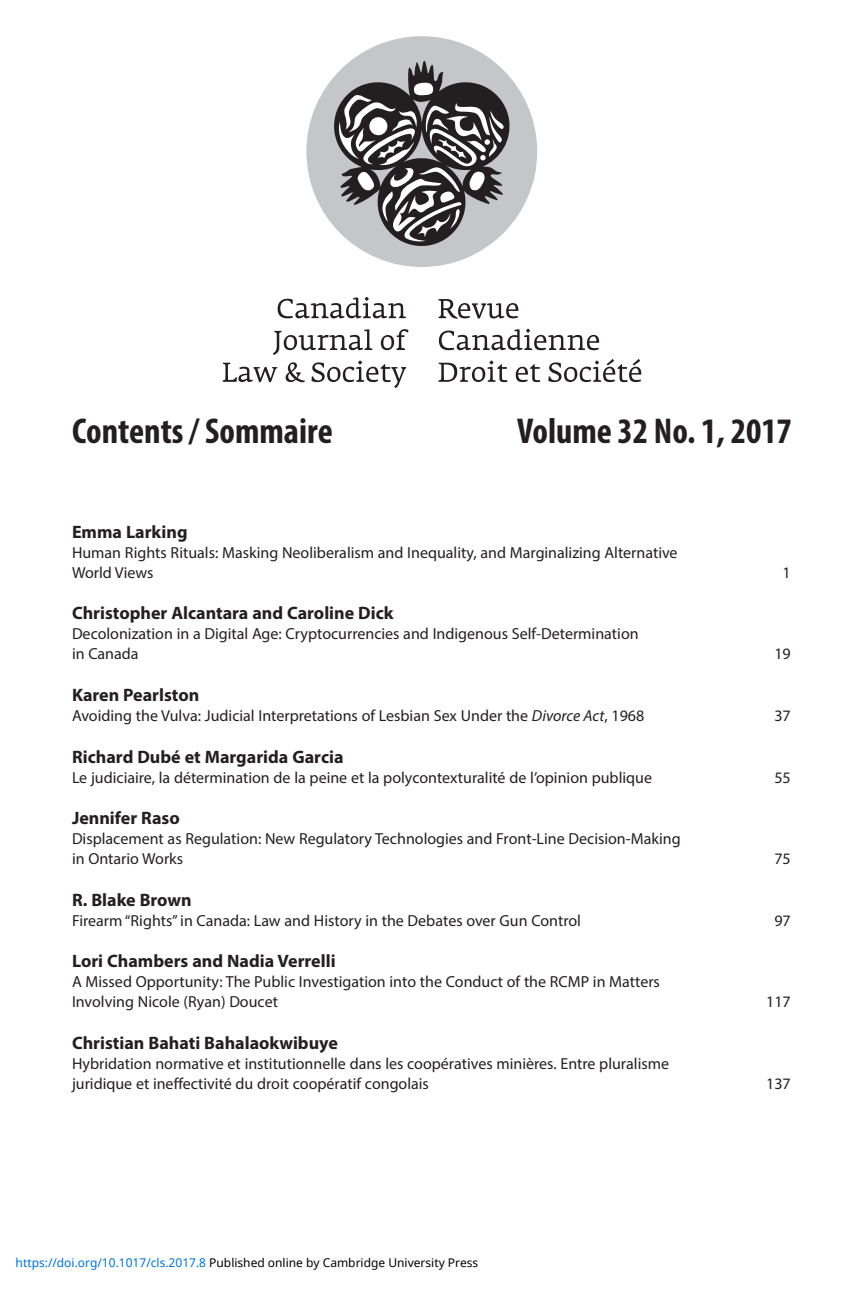
<style>
.page{position:relative;width:864px;height:1296px;background:#fff}
.page>*{position:absolute;margin:0;border:0;box-sizing:border-box;transform-origin:0 0}
.t1{font:700 condensed 36px "Myriad Pro";color:#231f20}
.t2{font:700 18px "Myriad Pro";color:#231f20}
.t3{font:16px/20px "Myriad Pro";color:#231f20}
.t4{font:12px "Noto Sans";color:#000}
.s1{font-style:italic}
.s2{color:#0172cf}
</style>
<div class="page">
<div style="left:306px;top:36px;width:231px;height:231px;background:#c5c6c8;border-radius:50%"></div>
<svg style="left:331px;top:61px;width:181px;height:188px"></svg>
<svg style="left:278px;top:297px;width:128px;height:21px"></svg>
<svg style="left:223px;top:329px;width:185px;height:59px"></svg>
<svg style="left:438px;top:299px;width:80px;height:20px"></svg>
<svg style="left:439px;top:329px;width:160px;height:21px"></svg>
<svg style="left:438px;top:360px;width:69px;height:22px"></svg>
<svg style="left:516px;top:364px;width:24px;height:18px"></svg>
<svg style="left:548px;top:359px;width:93px;height:23px"></svg>
<p class="t1" style="left:72px;top:419px;width:262px">Contents / Sommaire</p>
<p class="t1" style="left:517px;top:419px;width:276px">Volume 32 No. 1, 2017</p>
<p class="t2" style="left:72px;top:525px;width:117px">Emma Larking</p>
<p class="t3" style="left:72px;top:544px;width:607px">Human Rights Rituals: Masking Neoliberalism and Inequality, and Marginalizing Alternative<br>World Views</p>
<p class="t2" style="left:72px;top:607px;width:323px">Christopher Alcantara and Caroline Dick</p>
<p class="t3" style="left:72px;top:625px;width:568px">Decolonization in a Digital Age: Cryptocurrencies and Indigenous Self-Determination in Canada</p>
<p class="t3" style="left:783px;top:564px;width:10px">1</p>
<p class="t3" style="left:774px;top:645px;width:18px">19</p>
<p class="t2" style="left:72px;top:688px;width:129px">Karen Pearlston</p>
<p class="t3" style="left:72px;top:707px;width:574px">Avoiding the Vulva: Judicial Interpretations of Lesbian Sex Under the <span class="s1">Divorce Act</span>, 1968</p>
<p class="t3" style="left:774px;top:707px;width:18px">37</p>
<p class="t2" style="left:72px;top:750px;width:273px">Richard Dubé et Margarida Garcia</p>
<p class="t3" style="left:72px;top:769px;width:582px">Le judiciaire, la détermination de la peine et la polycontexturalité de l’opinion publique</p>
<p class="t3" style="left:774px;top:769px;width:18px">55</p>
<p class="t2" style="left:72px;top:811px;width:109px">Jennifer Raso</p>
<p class="t3" style="left:72px;top:830px;width:610px">Displacement as Regulation: New Regulatory Technologies and Front-Line Decision-Making in Ontario Works</p>
<p class="t3" style="left:774px;top:850px;width:18px">75</p>
<p class="t2" style="left:72px;top:893px;width:121px">R. Blake Brown</p>
<p class="t3" style="left:72px;top:912px;width:511px">Firearm “Rights” in Canada: Law and History in the Debates over Gun Control</p>
<p class="t3" style="left:774px;top:912px;width:18px">97</p>
<p class="t2" style="left:72px;top:955px;width:265px">Lori Chambers and Nadia Verrelli</p>
<p class="t3" style="left:72px;top:973px;width:589px">A Missed Opportunity: The Public Investigation into the Conduct of the RCMP in Matters<br>Involving Nicole (Ryan) Doucet</p>
<p class="t3" style="left:766px;top:993px;width:26px">117</p>
<p class="t2" style="left:72px;top:1036px;width:267px">Christian Bahati Bahalaokwibuye</p>
<p class="t3" style="left:72px;top:1055px;width:599px">Hybridation normative et institutionnelle dans les coopératives minières. Entre pluralisme juridique et ineffectivité du droit coopératif congolais</p>
<p class="t4" style="left:16px;top:1255px;width:464px"><span class="s2">https://doi.org/10.1017/cls.2017.8</span> Published online by Cambridge University Press</p>
<p class="t3" style="left:766px;top:1075px;width:26px">137</p>
</div>
